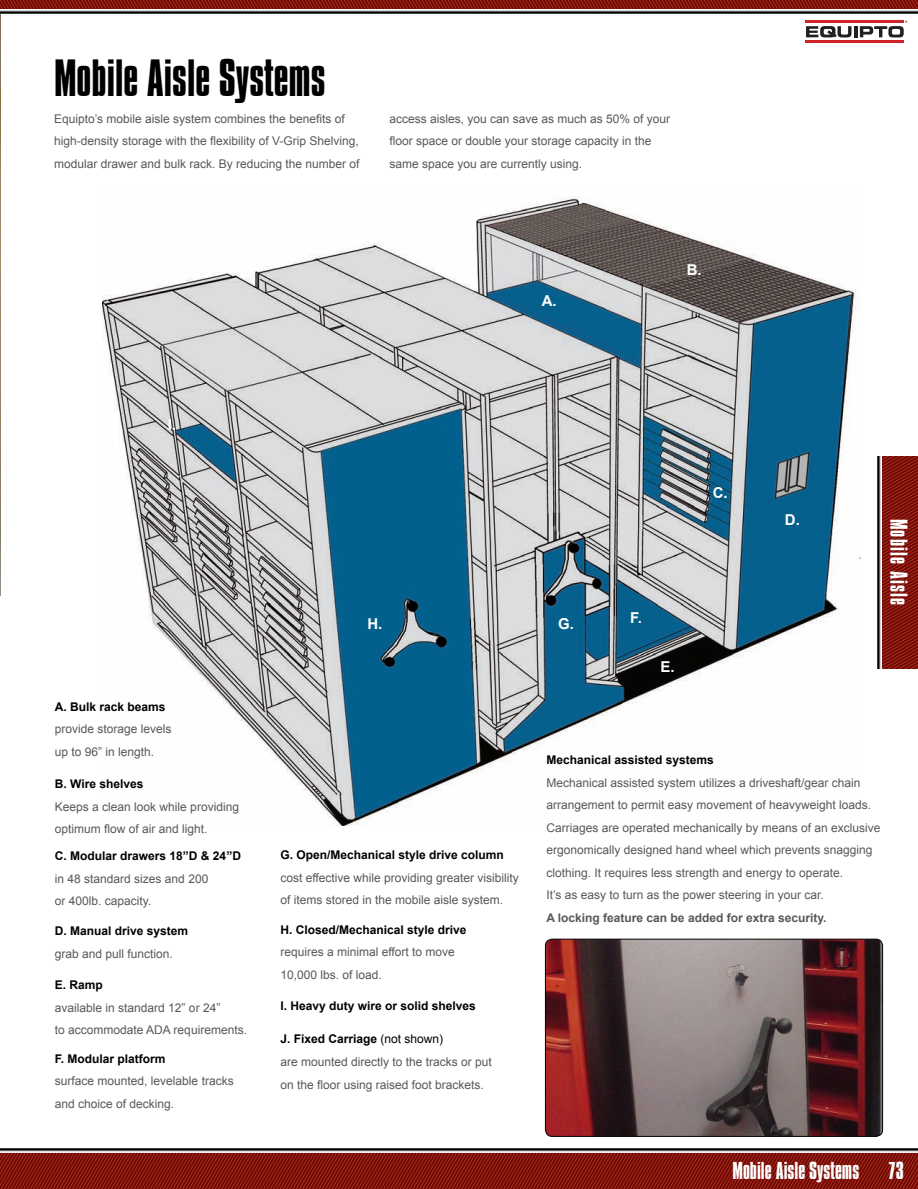
<style>
.page{position:relative;width:918px;height:1189px;background:#fff}
.page>*{position:absolute;margin:0;border:0;box-sizing:border-box;transform-origin:0 0}
.t1{font:45px "Compacta BT";color:#000001}
.t2{font:21px "Compacta BT";color:#fff}
.t3{font:21px "Compacta BT";letter-spacing:.06em;color:#fff}
.t4{font:700 15px "Arial";color:#fff}
.t5{font:12px/22.5px "Arial";color:#57585a}
.t6{font:700 12px "Arial";color:#000001}
.t7{font:700 12px "Arial";color:#57585a}
.s1{font-weight:700;color:#000001}
.s2{color:#000001}
</style>
<div class="page">
<img style="left:0;top:557px;width:918px;height:631px">
<img style="left:0;top:0;width:918px;height:38px">
<img style="left:873px;top:456px;width:45px;height:212px">
<hr style="left:805px;top:20px;width:99px;height:3px;background:#d1232a">
<hr style="left:805px;top:40px;width:99px;height:3px;background:#d1232a">
<svg style="left:806px;top:20px;width:101px;height:17px"></svg>
<svg style="left:0;top:595px;width:1px;height:552px"></svg>
<img style="left:0;top:15px;width:1px;height:580px">
<img style="left:102px;top:197px;width:758px;height:628px">
<img style="left:545px;top:939px;width:337px;height:197px">
<div style="left:545px;top:939px;width:337px;height:197px;border:1px solid #000001;border-radius:7px"></div>
<h1 class="t1" style="left:54px;top:52px;width:273px">Mobile Aisle Systems</h1>
<p class="t5" style="left:54px;top:107px;width:307px">Equipto’s mobile aisle system combines the benefits of high-density storage with the flexibility of V-Grip Shelving, modular drawer and bulk rack. By reducing the number of</p>
<p class="t5" style="left:389px;top:107px;width:282px">access aisles, you can save as much as 50% of your floor space or double your storage capacity in the same space you are currently using.</p>
<p class="t4" style="left:542px;top:291px;width:16px">A.</p>
<p class="t4" style="left:686px;top:259px;width:16px">B.</p>
<p class="t4" style="left:168px;top:415px;width:10px">I.</p>
<p class="t6" style="left:55px;top:699px;width:112px">A. Bulk rack beams</p>
<p class="t5" style="left:55px;top:718px;width:118px">provide storage levels up to 96” in length.</p>
<p class="t6" style="left:55px;top:776px;width:90px">B. Wire shelves</p>
<p class="t5" style="left:55px;top:795px;width:186px">Keeps a clean look while providing optimum flow of air and light.</p>
<p class="t6" style="left:55px;top:848px;width:188px">C. Modular drawers 18”D &amp; 24”D</p>
<p class="t5" style="left:55px;top:867px;width:155px">in 48 standard sizes and 200 or 400lb. capacity.</p>
<p class="t6" style="left:55px;top:923px;width:135px">D. Manual drive system</p>
<p class="t5" style="left:55px;top:942px;width:120px">grab and pull function.</p>
<p class="t6" style="left:55px;top:977px;width:50px">E. Ramp</p>
<p class="t5" style="left:55px;top:996px;width:194px">available in standard 12” or 24”<br>to accommodate ADA requirements.</p>
<p class="t6" style="left:55px;top:1050px;width:112px">F. Modular platform</p>
<p class="t5" style="left:55px;top:1069px;width:180px">surface mounted, levelable tracks and choice of decking.</p>
<p class="t4" style="left:367px;top:613px;width:16px">H.</p>
<p class="t4" style="left:712px;top:483px;width:16px">C.</p>
<p class="t4" style="left:558px;top:613px;width:17px">G.</p>
<p class="t4" style="left:630px;top:607px;width:13px">F.</p>
<p class="t4" style="left:660px;top:657px;width:16px">E.</p>
<p class="t4" style="left:785px;top:510px;width:16px">D.</p>
<h2 class="t3" style="left:911px;top:518px;width:88px;rotate:90deg">Mobile Aisle</h2>
<p class="t6" style="left:280px;top:847px;width:225px">G. Open/Mechanical style drive column</p>
<p class="t5" style="left:280px;top:866px;width:240px">cost effective while providing greater visibility of items stored in the mobile aisle system.</p>
<p class="t6" style="left:280px;top:921px;width:188px">H. Closed/Mechanical style drive</p>
<p class="t5" style="left:280px;top:941px;width:176px">requires a minimal effort to move<br>10,000 lbs. of load.</p>
<p class="t6" style="left:280px;top:998px;width:197px">I. Heavy duty wire or solid shelves</p>
<p class="t5" style="left:280px;top:1028px;width:213px"><span class="s1">J. Fixed Carriage</span> <span class="s2">(not shown)<br></span>are mounted directly to the tracks or put on the floor using raised foot brackets.</p>
<p class="t6" style="left:546px;top:752px;width:169px">Mechanical assisted systems</p>
<p class="t5" style="left:546px;top:771px;width:336px">Mechanical assisted system utilizes a driveshaft/gear chain arrangement to permit easy movement of heavyweight loads.<br>Carriages are operated mechanically by means of an exclusive ergonomically designed hand wheel which prevents snagging clothing. It requires less strength and energy to operate.<br>It’s as easy to turn as the power steering in your car.</p>
<p class="t7" style="left:546px;top:909px;width:282px">A locking feature can be added for extra security.</p>
<h2 class="t2" style="left:732px;top:1158px;width:128px">Mobile Aisle Systems</h2>
<h2 class="t2" style="left:888px;top:1158px;width:17px">73</h2>
</div>
